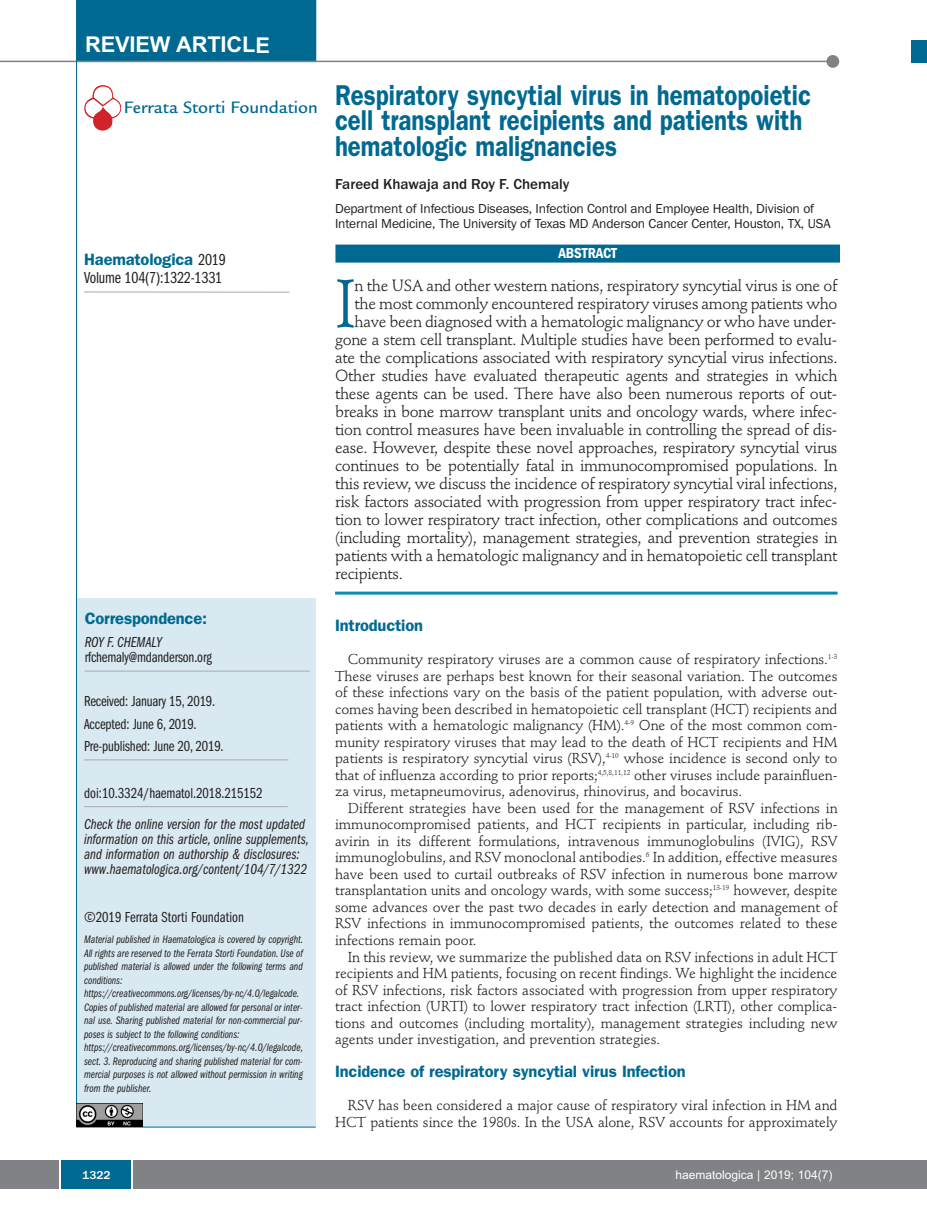
<style>
.page{position:relative;width:927px;height:1225px;background:#fff}
.page>*{position:absolute;margin:0;border:0;box-sizing:border-box;transform-origin:0 0}
.t1{font:66.45px "Stempel Schneidler";color:#006991}
.t2{font:600 28.8px/25.5px "Franklin Gothic";color:#006991;scale:.83 1}
.t3{font:700 21.75px "Arial";letter-spacing:-.01em;color:#fff}
.t4{font:500 18px "Legacy Sans";color:#006991}
.t5{font:600 16.5px "Franklin Gothic";letter-spacing:-.01em;color:#006991}
.t6{font:16.5px "Franklin Gothic Book Cmpr";letter-spacing:-.01em;color:#231f20}
.t7{font:16.05px "Stempel Schneidler";letter-spacing:-.02em;color:#231f20}
.t8{font:15px/15px "Franklin Gothic Book Cmpr Ital";color:#231f20}
.t9{font:15px/22.5px "Franklin Gothic Book Cmpr";letter-spacing:-.01em;color:#231f20}
.t10{font:500 15px "Franklin Gothic";color:#231f20}
.t11{font:600 condensed 15px "Franklin Gothic";letter-spacing:-.005em;color:#fff}
.t12{font:14.25px/16.5px "Stempel Schneidler";letter-spacing:-.005em;color:#231f20;text-align:justify}
.t13{font:13.5px/15px "Franklin Gothic";letter-spacing:-.01em;color:#231f20}
.t14{font:12px "Arial";color:#fff}
.t15{font:500 12px "Franklin Gothic";color:#fff}
.t16{font:11.25px/13.5px "Franklin Gothic Book Cmpr Ital";color:#231f20}
.s1{font-family:"Franklin Gothic Book Cmpr";font-weight:400;color:#231f20}
</style>
<div class="page">
<div style="left:911px;top:40px;width:16px;height:22px;background:#006991"></div>
<div style="left:910px;top:1160px;width:17px;height:28px;background:#808285"></div>
<div style="left:0;top:1160px;width:910px;height:28px;background:#808285"></div>
<div style="left:61px;top:1160px;width:71px;height:28px;background:#006991"></div>
<svg style="left:60px;top:1160px;width:1px;height:28px"></svg>
<svg style="left:132px;top:1160px;width:1px;height:28px"></svg>
<div style="left:77px;top:598px;width:239px;height:529px;background:#d8e9f1"></div>
<hr style="left:84px;top:759px;width:204px;height:1px;background:#a8a9ad">
<hr style="left:85px;top:671px;width:225px;height:1px;background:#a8a9ad">
<hr style="left:76px;top:1126px;width:240px;height:1px;background:#006991">
<hr style="left:84px;top:292px;width:206px;height:1px;background:#a8a9ad">
<div style="left:77px;top:0;width:239px;height:62px;background:#006991"></div>
<hr style="left:0;top:61px;width:830px;height:1px;background:#808285">
<div style="left:826px;top:55px;width:13px;height:13px;background:#808285;border-radius:50%"></div>
<hr style="left:84px;top:806px;width:204px;height:1px;background:#a8a9ad">
<hr style="left:76px;top:0;width:1px;height:1126px;background:#006991">
<img style="left:77px;top:1103px;width:65px;height:23px">
<img style="left:84px;top:85px;width:37px;height:46px">
<hr style="left:335px;top:591px;width:502px;height:3px;background:#0d8aaf">
<div style="left:335px;top:245px;width:505px;height:18px;background:#006991"></div>
<h3 class="t3" style="left:85px;top:32px;width:186px">REVIEW ARTICLE</h3>
<p class="t4" style="left:124px;top:101px;width:196px">Ferrata Storti Foundation</p>
<p class="t5" style="left:84px;top:254px;width:143px">Haematologica <span class="s1">2019</span></p>
<p class="t6" style="left:84px;top:272px;width:140px">Volume 104(7):1322-1331</p>
<p class="t5" style="left:85px;top:612px;width:124px">Correspondence:</p>
<p class="t8" style="left:85px;top:636px;width:79px">ROY F. CHEMALY</p>
<p class="t9" style="left:85px;top:647px;width:129px">rfchemaly@mdanderson.org</p>
<p class="t9" style="left:84px;top:691px;width:141px">Received: January 15, 2019.<br>Accepted: June 6, 2019.<br>Pre-published: June 20, 2019.</p>
<p class="t9" style="left:84px;top:783px;width:180px">doi:10.3324/haematol.2018.215152</p>
<p class="t8" style="left:84px;top:817px;width:226px">Check the online version for the most updated information on this article, online supplements, and information on authorship &amp; disclosures: www.haematologica.org/content/104/7/1322</p>
<p class="t9" style="left:84px;top:907px;width:161px">©2019 Ferrata Storti Foundation</p>
<p class="t16" style="left:84px;top:933px;width:221px">Material published in Haematologica is covered by copyright.<br>All rights are reserved to the Ferrata Storti Foundation. Use of published material is allowed under the following terms and conditions: https://creativecommons.org/licenses/by-nc/4.0/legalcode.<br>Copies of published material are allowed for personal or inter&shy;nal use. Sharing published material for non-commercial pur&shy;poses is subject to the following conditions: https://creativecommons.org/licenses/by-nc/4.0/legalcode, sect. 3. Reproducing and sharing published material for com&shy;mercial purposes is not allowed without permission in writing from the publisher.</p>
<h2 class="t2" style="left:335px;top:85px;width:575px">Respiratory syncytial virus in hematopoietic cell transplant recipients and patients with hematologic malignancies</h2>
<p class="t10" style="left:335px;top:175px;width:236px">Fareed Khawaja and Roy F. Chemaly</p>
<p class="t13" style="left:335px;top:201px;width:497px">Department of Infectious Diseases, Infection Control and Employee Health, Division of<br>Internal Medicine, The University of Texas MD Anderson Cancer Center, Houston, TX, USA</p>
<p class="t11" style="left:558px;top:248px;width:60px">ABSTRACT</p>
<h1 class="t1" style="left:335px;top:276px;width:22px">I</h1>
<p class="t7" style="left:355px;top:279px;width:484px">n the USA and other western nations, respiratory syncytial virus is one of</p>
<p class="t7" style="left:355px;top:297px;width:484px">the most commonly encountered respiratory viruses among patients who</p>
<p class="t7" style="left:355px;top:315px;width:483px">have been diagnosed with a hematologic malignancy or who have under-</p>
<p class="t7" style="left:335px;top:332px;width:504px">gone a stem cell transplant. Multiple studies have been performed to evalu-</p>
<p class="t7" style="left:335px;top:350px;width:504px">ate the complications associated with respiratory syncytial virus infections.</p>
<p class="t7" style="left:335px;top:368px;width:504px">Other studies have evaluated therapeutic agents and strategies in which</p>
<p class="t7" style="left:335px;top:386px;width:504px">these agents can be used. There have also been numerous reports of out-</p>
<p class="t7" style="left:335px;top:404px;width:504px">breaks in bone marrow transplant units and oncology wards, where infec-</p>
<p class="t7" style="left:335px;top:422px;width:504px">tion control measures have been invaluable in controlling the spread of dis-</p>
<p class="t7" style="left:335px;top:440px;width:504px">ease. However, despite these novel approaches, respiratory syncytial virus</p>
<p class="t7" style="left:335px;top:458px;width:504px">continues to be potentially fatal in immunocompromised populations. In</p>
<p class="t7" style="left:335px;top:476px;width:504px">this review, we discuss the incidence of respiratory syncytial viral infections,</p>
<p class="t7" style="left:335px;top:494px;width:504px">risk factors associated with progression from upper respiratory tract infec-</p>
<p class="t7" style="left:335px;top:512px;width:504px">tion to lower respiratory tract infection, other complications and outcomes</p>
<p class="t7" style="left:335px;top:530px;width:504px">(including mortality), management strategies, and prevention strategies in</p>
<p class="t7" style="left:335px;top:548px;width:504px">patients with a hematologic malignancy and in hematopoietic cell transplant</p>
<p class="t7" style="left:335px;top:567px;width:69px">recipients.</p>
<p class="t5" style="left:335px;top:620px;width:89px">Introduction</p>
<p class="t12" style="left:335px;top:652px;width:504px;text-indent:13px">Community respiratory viruses are a common cause of respiratory infections.<sup>1-3<br></sup>These viruses are perhaps best known for their seasonal variation. The outcomes of these infections vary on the basis of the patient population, with adverse out&shy;comes having been described in hematopoietic cell transplant (HCT) recipients and patients with a hematologic malignancy (HM).<sup>4-9</sup> One of the most common com&shy;munity respiratory viruses that may lead to the death of HCT recipients and HM patients is respiratory syncytial virus (RSV),<sup>4-10</sup> whose incidence is second only to that of influenza according to prior reports;<sup>4,5,8,11,12</sup> other viruses include parainfluen&shy;za virus, metapneumovirus, adenovirus, rhinovirus, and bocavirus.</p>
<p class="t12" style="left:335px;top:801px;width:504px;text-indent:13px">Different strategies have been used for the management of RSV infections in immunocompromised patients, and HCT recipients in particular, including rib&shy;avirin in its different formulations, intravenous immunoglobulins (IVIG), RSV immunoglobulins, and RSV monoclonal antibodies.<sup>6</sup> In addition, effective measures have been used to curtail outbreaks of RSV infection in numerous bone marrow transplantation units and oncology wards, with some success;<sup>13-19</sup> however, despite some advances over the past two decades in early detection and management of RSV infections in immunocompromised patients, the outcomes related to these infections remain poor.</p>
<p class="t12" style="left:335px;top:949px;width:504px;text-indent:13px">In this review, we summarize the published data on RSV infections in adult HCT recipients and HM patients, focusing on recent findings. We highlight the incidence of RSV infections, risk factors associated with progression from upper respiratory tract infection (URTI) to lower respiratory tract infection (LRTI), other complica&shy;tions and outcomes (including mortality), management strategies including new agents under investigation, and prevention strategies.</p>
<p class="t5" style="left:335px;top:1065px;width:352px">Incidence of respiratory syncytial virus Infection</p>
<p class="t12" style="left:335px;top:1098px;width:504px;text-align:right">RSV has been considered a major cause of respiratory viral infection in HM and<br>HCT patients since the 1980s. In the USA alone, RSV accounts for approximately</p>
<p class="t15" style="left:82px;top:1167px;width:30px">1322</p>
<p class="t14" style="left:676px;top:1167px;width:158px">haematologica | 2019; 104(7)</p>
</div>
